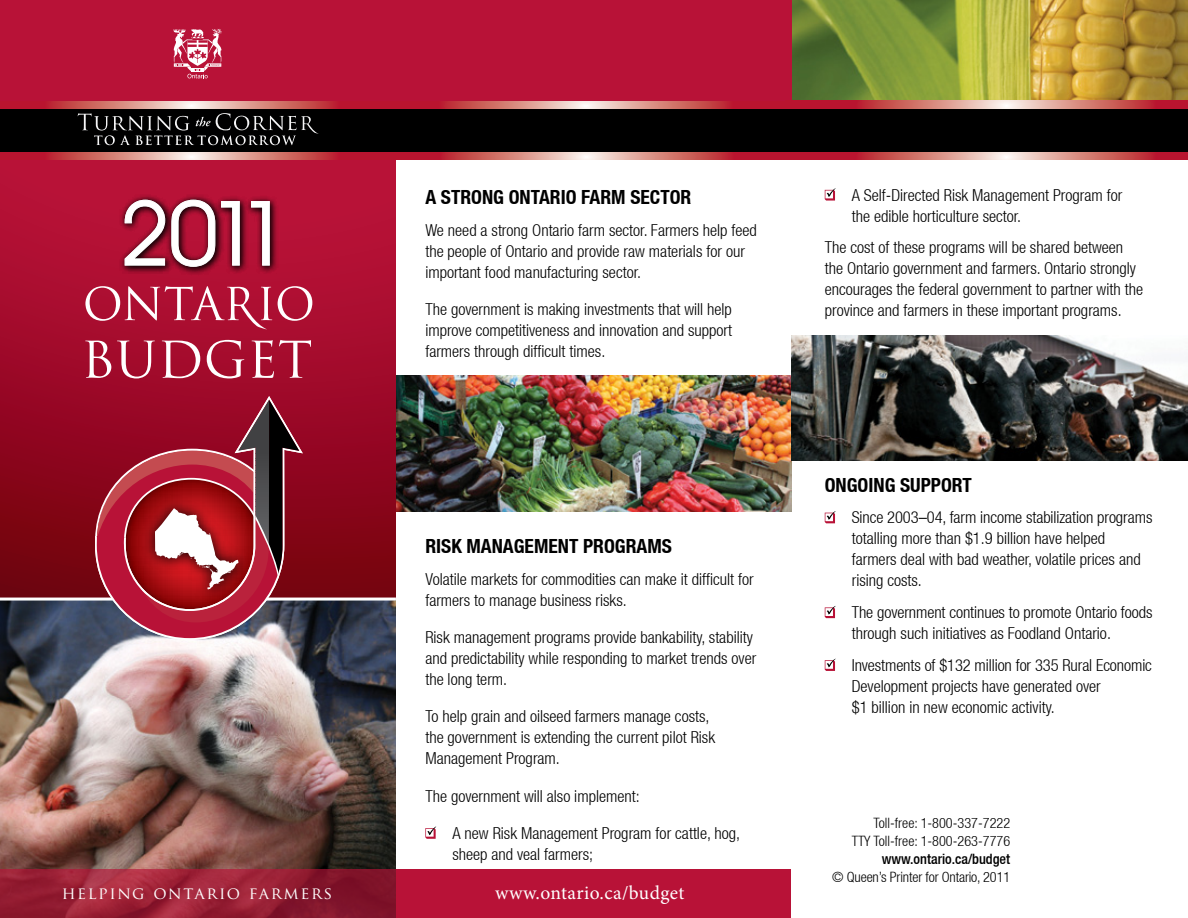
<style>
.page{position:relative;width:1188px;height:918px;background:#fff}
.page>*{position:absolute;margin:0;border:0;box-sizing:border-box;transform-origin:0 0}
.t1{font:700 condensed 19.5px "Helvetica Neue LT";color:#000}
.t2{font:19.5px "Minion Pro";letter-spacing:.02em;color:#fff}
.t3{font:300 condensed 16.5px/21px "Helvetica Neue LT";color:#000}
.t4{font:16.5px "Trajan Pro";letter-spacing:.095em;color:#fff}
.t5{font:300 condensed 14.25px/18.3px "Helvetica Neue LT";color:#000;text-align:right}
.t6{font:500 condensed 14.25px "Helvetica Neue LT";color:#000}
</style>
<div class="page">
<div style="left:385px;top:869px;width:406px;height:49px;background:#b81237"></div>
<img style="left:396px;top:376px;width:395px;height:136px">
<img style="left:0;top:601px;width:396px;height:268px">
<div style="left:332px;top:0;width:856px;height:116px;background:#b81237"></div>
<img style="left:792px;top:0;width:396px;height:101px">
<svg style="left:425px;top:826px;width:11px;height:13px"></svg>
<svg style="left:825px;top:188px;width:11px;height:13px"></svg>
<svg style="left:825px;top:511px;width:11px;height:12px"></svg>
<svg style="left:825px;top:606px;width:11px;height:12px"></svg>
<svg style="left:825px;top:659px;width:11px;height:12px"></svg>
<img style="left:791px;top:335px;width:397px;height:126px">
<div style="left:0;top:0;width:396px;height:599px;background:#b81237"></div>
<div style="left:0;top:116px;width:396px;height:483px;background:linear-gradient(to bottom,#c91542,#75020f)"></div>
<svg style="left:174px;top:29px;width:48px;height:49px"></svg>
<div style="left:0;top:108px;width:395px;height:47px;background:#000"></div>
<div style="left:388px;top:108px;width:800px;height:47px;background:#000"></div>
<svg style="left:442px;top:101px;width:288px;height:7px;background:#d98b85"></svg>
<svg style="left:397px;top:152px;width:389px;height:7px;background:#d06c6e"></svg>
<svg style="left:859px;top:101px;width:295px;height:7px;background:#d98a84"></svg>
<svg style="left:788px;top:152px;width:400px;height:7px;background:#d06b6e"></svg>
<svg style="left:786px;top:152px;width:2px;height:7px"></svg>
<svg style="left:48px;top:101px;width:288px;height:7px;background:#d98b85"></svg>
<svg style="left:0;top:152px;width:397px;height:7px"></svg>
<svg style="left:78px;top:113px;width:241px;height:32px"></svg>
<img style="left:117px;top:192px;width:46px;height:85px">
<img style="left:163px;top:192px;width:63px;height:85px">
<img style="left:213px;top:193px;width:30px;height:84px">
<img style="left:243px;top:193px;width:38px;height:84px">
<svg style="left:125px;top:200px;width:40px;height:65px"></svg>
<svg style="left:172px;top:200px;width:43px;height:67px"></svg>
<svg style="left:221px;top:201px;width:19px;height:64px"></svg>
<svg style="left:251px;top:201px;width:19px;height:64px"></svg>
<hr style="left:0;top:598px;width:396px;height:3px;background:#fff">
<svg style="left:95px;top:396px;width:208px;height:244px;background:#924e63"></svg>
<svg style="left:95px;top:398px;width:204px;height:224px;background:#9d2d3d"></svg>
<svg style="left:85px;top:341px;width:26px;height:37px"></svg>
<svg style="left:117px;top:341px;width:38px;height:37px"></svg>
<svg style="left:162px;top:340px;width:38px;height:38px"></svg>
<svg style="left:207px;top:340px;width:37px;height:38px"></svg>
<svg style="left:252px;top:340px;width:59px;height:38px;background:#b8415b"></svg>
<svg style="left:85px;top:286px;width:187px;height:43px"></svg>
<svg style="left:278px;top:286px;width:34px;height:35px"></svg>
<svg style="left:0;top:869px;width:396px;height:49px;background:#941e34"></svg>
<p class="t4" style="left:62px;top:883px;width:272px">HELPING ONTARIO FARMERS</p>
<p class="t1" style="left:425px;top:185px;width:268px">A STRONG ONTARIO FARM SECTOR</p>
<p class="t3" style="left:425px;top:219px;width:333px">We need a strong Ontario farm sector. Farmers help feed the people of Ontario and provide raw materials for our important food manufacturing sector.</p>
<p class="t3" style="left:425px;top:299px;width:308px;text-align:justify">The government is making investments that will help improve competitiveness and innovation and support farmers through difficult times.</p>
<p class="t1" style="left:425px;top:534px;width:248px">RISK MANAGEMENT PROGRAMS</p>
<p class="t3" style="left:425px;top:569px;width:330px">Volatile markets for commodities can make it difficult for farmers to manage business risks.</p>
<p class="t3" style="left:425px;top:627px;width:333px">Risk management programs provide bankability, stability and predictability while responding to market trends over the long term.</p>
<p class="t3" style="left:425px;top:706px;width:291px">To help grain and oilseed farmers manage costs, the government is extending the current pilot Risk<br>Management Program.</p>
<p class="t3" style="left:425px;top:785px;width:216px">The government will also implement:</p>
<p class="t3" style="left:452px;top:822px;width:289px">A new Risk Management Program for cattle, hog, sheep and veal farmers;</p>
<p class="t2" style="left:495px;top:879px;width:191px">www.ontario.ca/budget</p>
<p class="t3" style="left:852px;top:184px;width:272px">A Self-Directed Risk Management Program for the edible horticulture sector.</p>
<p class="t3" style="left:825px;top:237px;width:320px">The cost of these programs will be shared between the Ontario government and farmers. Ontario strongly encourages the federal government to partner with the province and farmers in these important programs.</p>
<p class="t1" style="left:825px;top:473px;width:149px">ONGOING SUPPORT</p>
<p class="t3" style="left:852px;top:507px;width:302px">Since 2003–04, farm income stabilization programs totalling more than $1.9 billion have helped farmers deal with bad weather, volatile prices and rising costs.</p>
<p class="t3" style="left:852px;top:602px;width:302px">The government continues to promote Ontario foods through such initiatives as Foodland Ontario.</p>
<p class="t3" style="left:852px;top:654px;width:302px">Investments of $132 million for 335 Rural Economic<br>Development projects have generated over<br>$1 billion in new economic activity.</p>
<p class="t5" style="left:852px;top:813px;width:160px">Toll-free: 1-800-337-7222<br>TTY Toll-free: 1-800-263-7776</p>
<p class="t6" style="left:882px;top:851px;width:130px">www.ontario.ca/budget</p>
<p class="t5" style="left:832px;top:868px;width:179px">© Queen’s Printer for Ontario, 2011</p>
</div>
